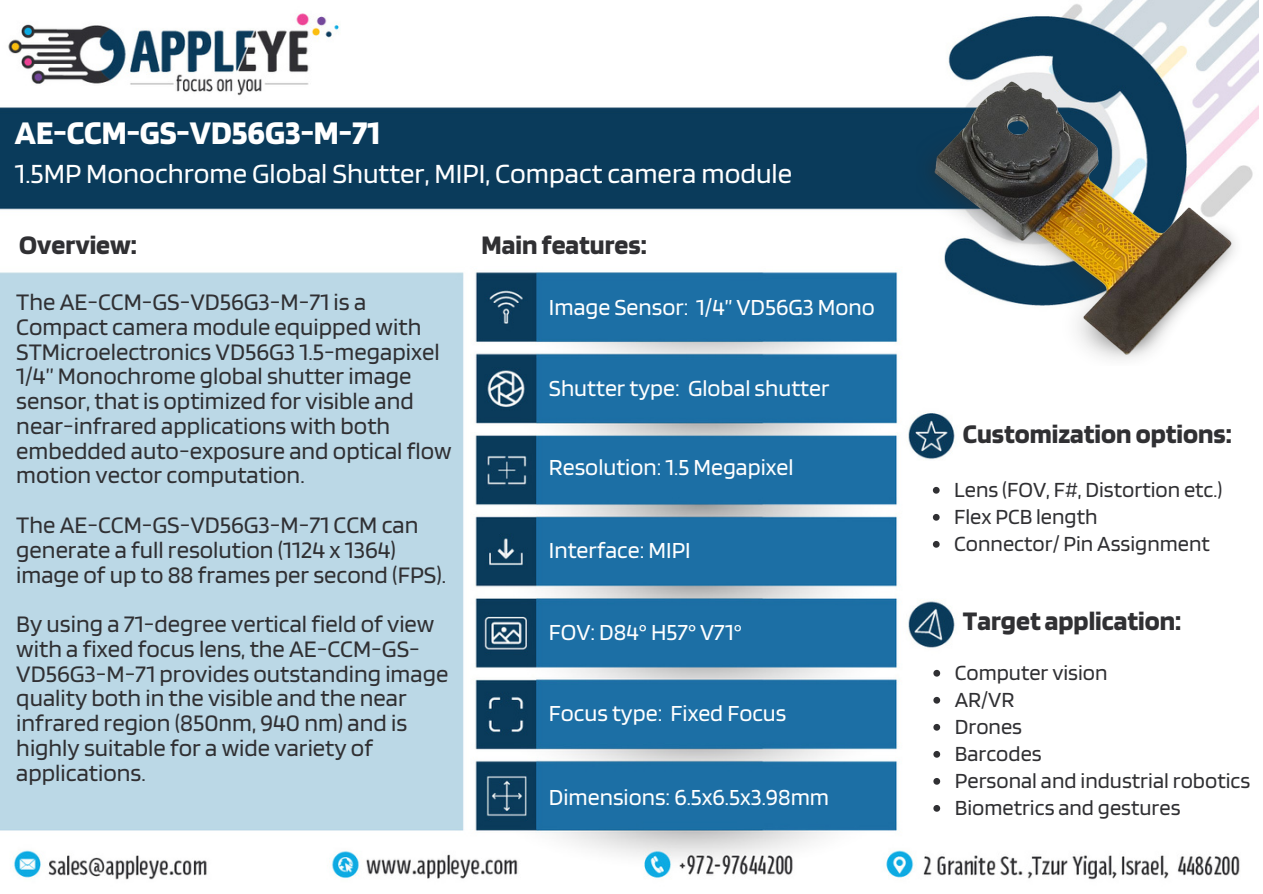
<style>
.page{position:relative;width:1263px;height:894px;background:#fff}
.page>*{position:absolute;margin:0;border:0;box-sizing:border-box;transform-origin:0 0}
.t1{font:700 34.5px "Blinker";color:#fff}
.t2{font:28.95px "Blinker";color:#fff}
.t3{font:700 27.9px "Blinker";color:#303033}
.t4{font:24.75px/24.8px "Blinker";color:#303033}
.t5{font:24px "Blinker";color:#fff}
.t6{font:22.5px "Blinker";color:#303033}
</style>
<div class="page">
<img style="left:0;top:0;width:1258px;height:880px">
<img style="left:916px;top:72px;width:325px;height:294px">
<svg style="left:933px;top:669px;width:7px;height:7px"></svg>
<svg style="left:933px;top:696px;width:7px;height:7px"></svg>
<svg style="left:933px;top:723px;width:7px;height:7px"></svg>
<svg style="left:933px;top:750px;width:7px;height:7px"></svg>
<svg style="left:933px;top:777px;width:7px;height:7px"></svg>
<svg style="left:933px;top:804px;width:7px;height:7px"></svg>
<svg style="left:933px;top:486px;width:7px;height:7px"></svg>
<svg style="left:933px;top:513px;width:7px;height:7px"></svg>
<svg style="left:933px;top:540px;width:7px;height:7px"></svg>
<p class="t1" style="left:15px;top:110px;width:367px">AE-CCM-GS-VD56G3-M-71</p>
<p class="t2" style="left:15px;top:155px;width:779px">1.5MP Monochrome Global Shutter, MIPI, Compact camera module</p>
<p class="t3" style="left:482px;top:227px;width:167px">Main features:</p>
<h1 class="t3" style="left:19px;top:227px;width:119px">Overview:</h1>
<h3 class="t4" style="left:16px;top:289px;width:437px">The AE-CCM-GS-VD56G3-M-71 is a Compact camera module equipped with STMicroelectronics VD56G3 1.5-megapixel 1/4’’ Monochrome global shutter image sensor, that is optimized for visible and near-infrared applications with both embedded auto-exposure and optical flow motion vector computation.</h3>
<h2 class="t4" style="left:16px;top:511px;width:431px">The AE-CCM-GS-VD56G3-M-71 CCM can generate a full resolution (1124 x 1364) image of up to 88 frames per second (FPS).</h2>
<h2 class="t4" style="left:16px;top:610px;width:433px">By using a 71-degree vertical field of view with a fixed focus lens, the AE-CCM-GS-VD56G3-M-71 provides outstanding image quality both in the visible and the near infrared region (850nm, 940 nm) and is highly suitable for a wide variety of applications.</h2>
<p class="t3" style="left:963px;top:603px;width:220px">Target application:</p>
<p class="t5" style="left:549px;top:291px;width:327px">Image Sensor: 1/4’’ VD56G3 Mono</p>
<p class="t5" style="left:549px;top:373px;width:282px">Shutter type: Global shutter</p>
<p class="t3" style="left:963px;top:416px;width:271px">Customization options:</p>
<p class="t5" style="left:549px;top:452px;width:246px">Resolution: 1.5 Megapixel</p>
<p class="t6" style="left:954px;top:475px;width:270px">Lens (FOV, F#, Distortion etc.)</p>
<h2 class="t6" style="left:954px;top:502px;width:145px">Flex PCB length</h2>
<h4 class="t6" style="left:954px;top:529px;width:257px">Connector/ Pin Assignment</h4>
<p class="t5" style="left:549px;top:535px;width:143px">Interface: MIPI</p>
<p class="t5" style="left:549px;top:616px;width:194px">FOV: D84° H57° V71°</p>
<p class="t6" style="left:955px;top:658px;width:154px">Computer vision</p>
<p class="t6" style="left:955px;top:685px;width:61px">AR/VR</p>
<p class="t6" style="left:955px;top:712px;width:69px">Drones</p>
<p class="t6" style="left:955px;top:739px;width:88px">Barcodes</p>
<p class="t6" style="left:955px;top:766px;width:297px">Personal and industrial robotics</p>
<p class="t6" style="left:955px;top:793px;width:227px">Biometrics and gestures</p>
<p class="t5" style="left:549px;top:697px;width:239px">Focus type: Fixed Focus</p>
<p class="t5" style="left:549px;top:781px;width:282px">Dimensions: 6.5x6.5x3.98mm</p>
</div>
